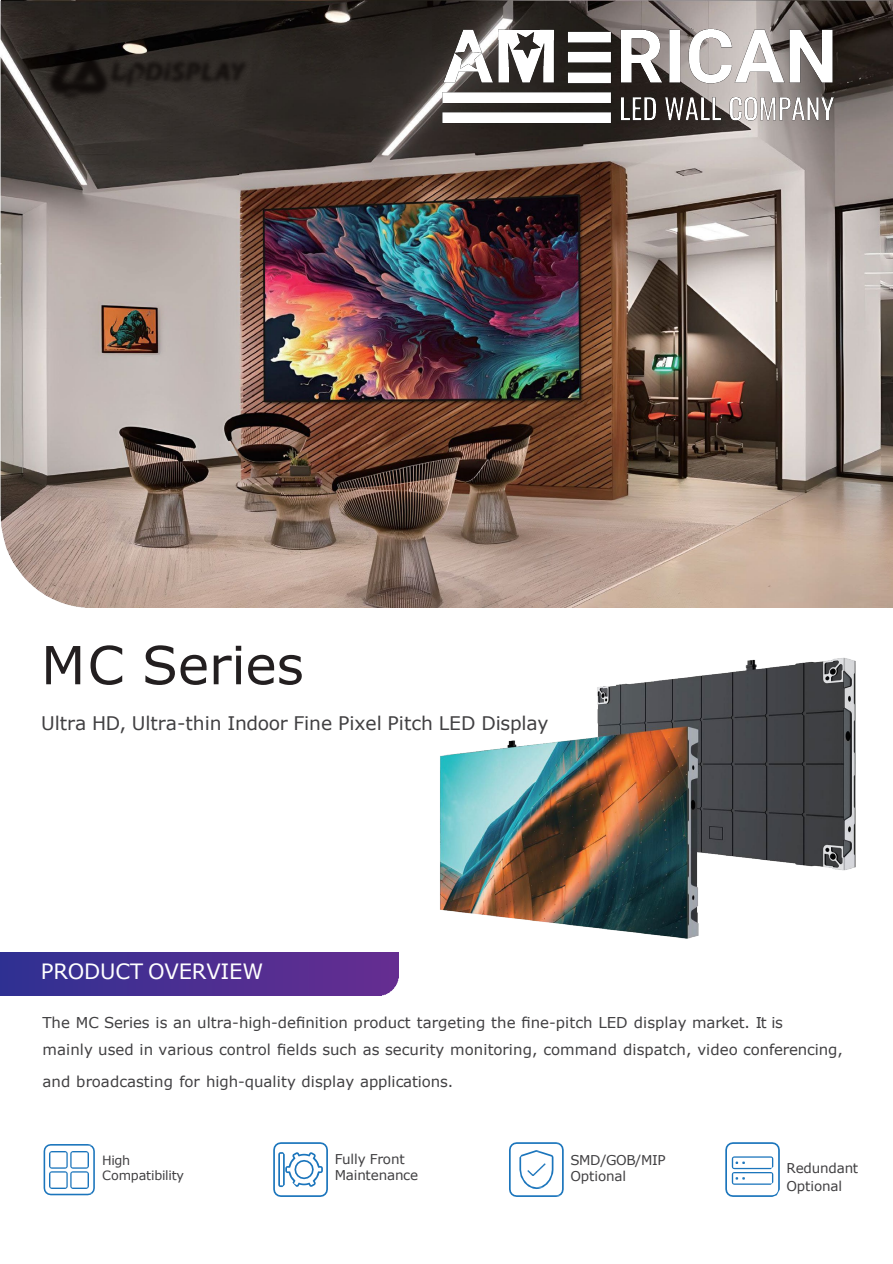
<style>
.page{position:relative;width:893px;height:1264px;background:#fff}
.page>*{position:absolute;margin:0;border:0;box-sizing:border-box;transform-origin:0 0}
.t1{font:52.5px "Verdana";letter-spacing:-.005em;color:#231f20}
.t2{font:21px "Verdana";letter-spacing:-.01em;color:#fff}
.t3{font:18.75px "Verdana";letter-spacing:-.005em;color:#414042}
.t4{font:15px/31.5px "Verdana";color:#414042}
.t5{font:13.5px/16.2px "Verdana";letter-spacing:-.015em;color:#414042}
.t6{font:12.75px/15.3px "Verdana";letter-spacing:-.015em;color:#414042}
</style>
<div class="page">
<svg style="left:509px;top:1142px;width:54px;height:54px"></svg>
<svg style="left:273px;top:1142px;width:55px;height:54px"></svg>
<svg style="left:44px;top:1144px;width:51px;height:50px"></svg>
<img style="left:0;top:0;width:892px;height:607px">
<img style="left:44px;top:37px;width:209px;height:67px">
<img style="left:0;top:952px;width:398px;height:42px">
<img style="left:440px;top:658px;width:416px;height:281px">
<svg style="left:725px;top:1142px;width:54px;height:54px"></svg>
<img style="left:435px;top:9px;width:410px;height:132px">
<p class="t1" style="left:41px;top:629px;width:264px">MC Series</p>
<p class="t3" style="left:41px;top:710px;width:509px">Ultra HD, Ultra-thin Indoor Fine Pixel Pitch LED Display</p>
<p class="t2" style="left:41px;top:956px;width:224px">PRODUCT OVERVIEW</p>
<p class="t4" style="left:42px;top:1006px;width:742px">The MC Series is an ultra-high-definition product targeting the fine-pitch LED display market. It is</p>
<p class="t4" style="left:42px;top:1033px;width:801px">mainly used in various control fields such as security monitoring, command dispatch, video conferencing, and broadcasting for high-quality display applications.</p>
<p class="t6" style="left:102px;top:1151px;width:83px">High<br>Compatibility</p>
<p class="t5" style="left:334px;top:1150px;width:85px">Fully Front<br>Maintenance</p>
<p class="t5" style="left:570px;top:1151px;width:97px">SMD/GOB/MIP</p>
<p class="t5" style="left:570px;top:1167px;width:57px">Optional</p>
<p class="t5" style="left:786px;top:1159px;width:73px">Redundant</p>
<p class="t5" style="left:786px;top:1177px;width:57px">Optional</p>
</div>
